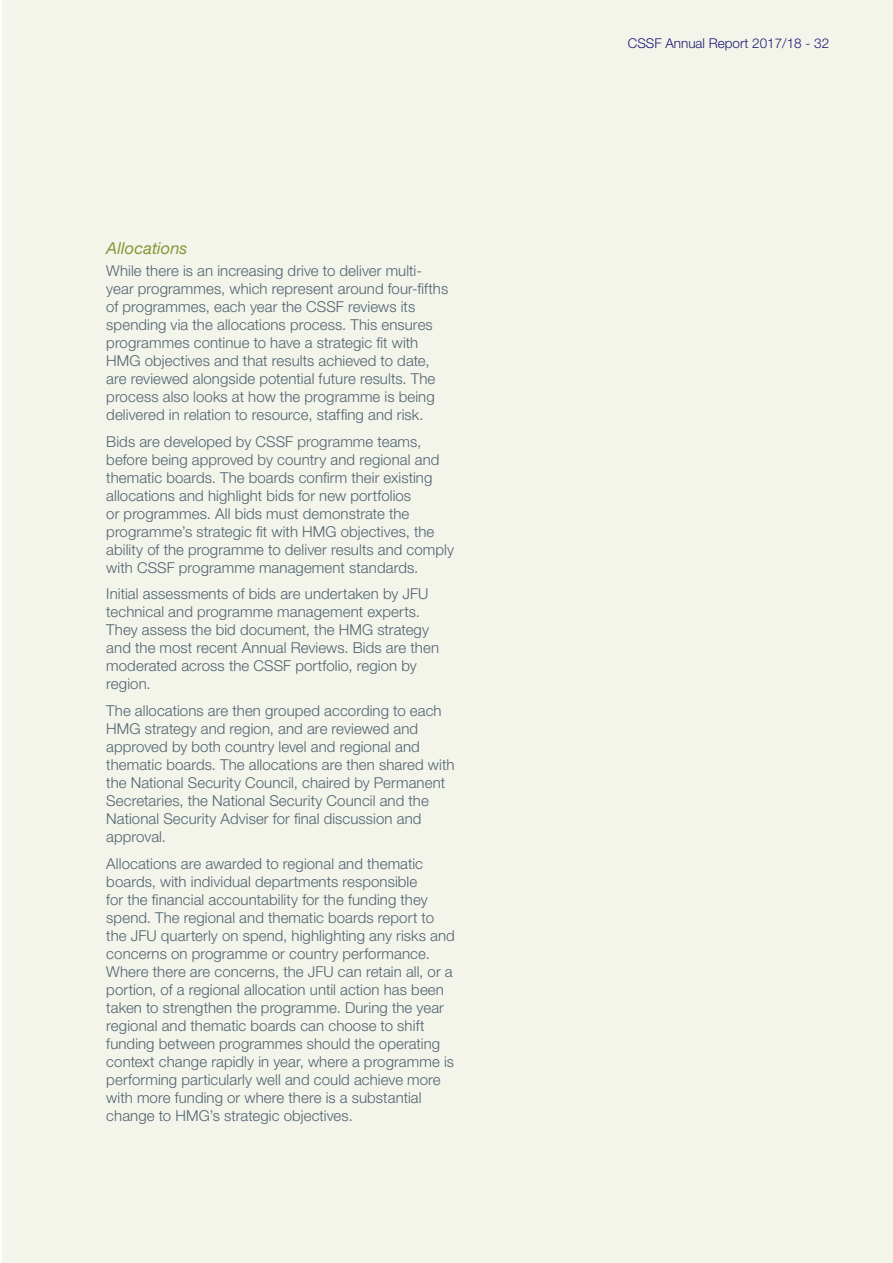
<style>
.page{position:relative;width:893px;height:1263px;background:#fff}
.page>*{position:absolute;margin:0;border:0;box-sizing:border-box;transform-origin:0 0}
.D_heading_-_subheadi{font:italic 16.5px "Helvetica Neue LT Std";letter-spacing:.005em;color:#879637}
.Body_copy{font:300 15px/18px "Helvetica Neue LT Std";letter-spacing:.005em;color:#51626f}
.t1{font:300 13.5px "Helvetica Neue LT Std";color:#211973}
</style>
<div class="page">
<hr style="left:0;top:0;width:1px;height:1263px;background:#f3f5eb">
<div style="left:2px;top:0;width:891px;height:1263px;background:#f3f5eb"></div>
<p class="D_heading_-_subheadi" style="left:106px;top:238px;width:83px">Allocations</p>
<p class="Body_copy" style="left:106px;top:262px;width:343px">While there is an increasing drive to deliver multi&shy;year programmes, which represent around four-fifths of programmes, each year the CSSF reviews its spending via the allocations process. This ensures programmes continue to have a strategic fit with HMG objectives and that results achieved to date, are reviewed alongside potential future results. The process also looks at how the programme is being delivered in relation to resource, staffing and risk.</p>
<p class="Body_copy" style="left:106px;top:432px;width:349px">Bids are developed by CSSF programme teams, before being approved by country and regional and thematic boards. The boards confirm their existing allocations and highlight bids for new portfolios<br>or programmes. All bids must demonstrate the programme’s strategic fit with HMG objectives, the ability of the programme to deliver results and comply with CSSF programme management standards.</p>
<p class="Body_copy" style="left:106px;top:585px;width:334px">Initial assessments of bids are undertaken by JFU technical and programme management experts.<br>They assess the bid document, the HMG strategy and the most recent Annual Reviews. Bids are then moderated across the CSSF portfolio, region by region.</p>
<p class="Body_copy" style="left:106px;top:701px;width:350px">The allocations are then grouped according to each HMG strategy and region, and are reviewed and approved by both country level and regional and thematic boards. The allocations are then shared with the National Security Council, chaired by Permanent Secretaries, the National Security Council and the National Security Adviser for final discussion and approval.</p>
<p class="Body_copy" style="left:106px;top:854px;width:350px">Allocations are awarded to regional and thematic boards, with individual departments responsible<br>for the financial accountability for the funding they spend. The regional and thematic boards report to the JFU quarterly on spend, highlighting any risks and concerns on programme or country performance.<br>Where there are concerns, the JFU can retain all, or a portion, of a regional allocation until action has been taken to strengthen the programme. During the year regional and thematic boards can choose to shift funding between programmes should the operating context change rapidly in year, where a programme is performing particularly well and could achieve more with more funding or where there is a substantial change to HMG’s strategic objectives.</p>
<p class="t1" style="left:628px;top:35px;width:203px">CSSF Annual Report 2017/18 - 32</p>
</div>
